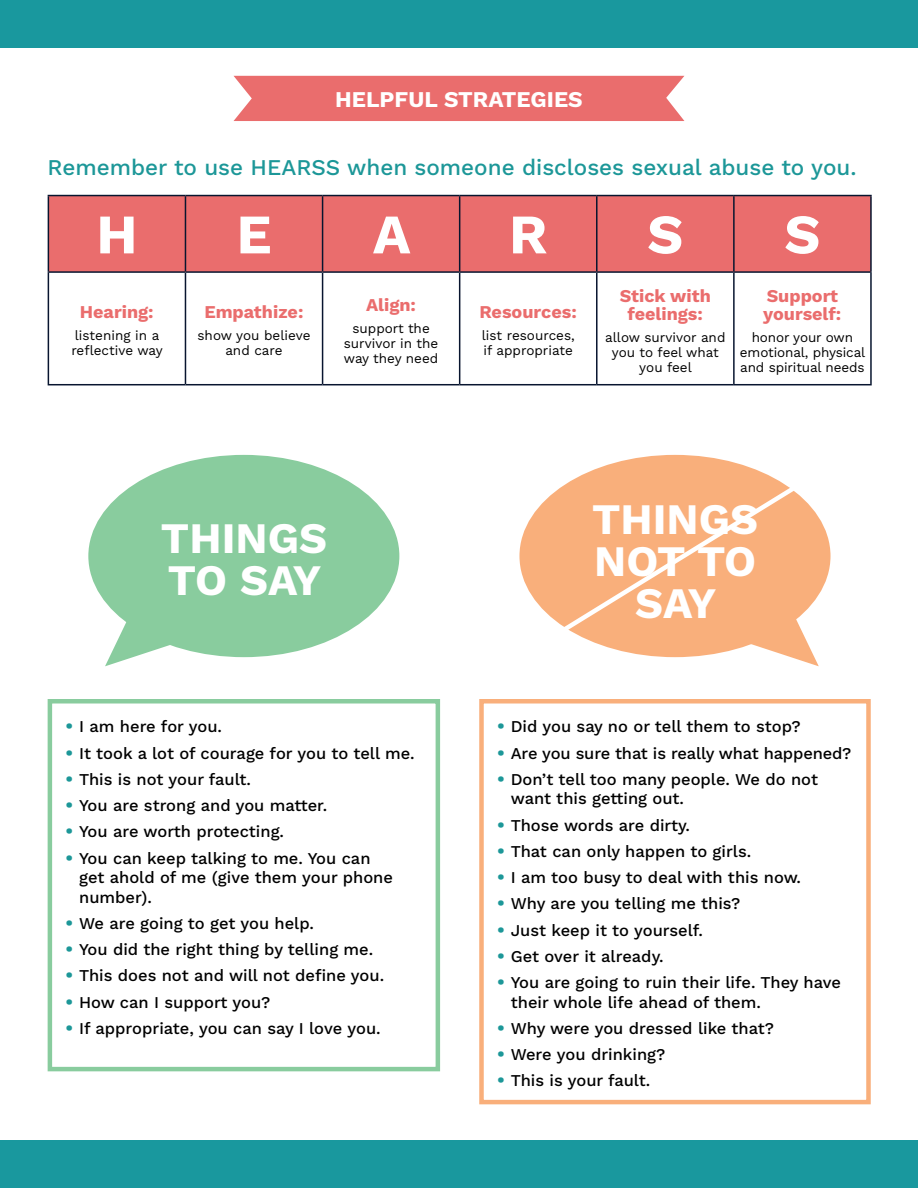
<style>
.page{position:relative;width:918px;height:1188px;background:#fff}
.page>*{position:absolute;margin:0;border:0;box-sizing:border-box;transform-origin:0 0}
.t1{font:700 55.8px "Work Sans";color:#fff}
.t2{font:700 43.5px/42px "Work Sans";color:#fff}
.t3{font:500 22.5px "Work Sans";color:#1c9798}
.t4{font:700 22.5px "Work Sans";color:#fff}
.t5{font:700 18px/18px "Work Sans";color:#ea6d6d;text-align:center}
.t6{font:500 16.5px/19.5px "Work Sans";color:#000}
.t7{font:13.5px/15px "Work Sans";color:#000;text-align:center}
.s1{font-weight:700;font-size:18px;color:#1c9798}
</style>
<div class="page">
<div style="left:48px;top:699px;width:392px;height:372px;border:4px solid #89cc9e"></div>
<div style="left:479px;top:699px;width:392px;height:405px;border:4px solid #f9af7b"></div>
<div style="left:0;top:1141px;width:918px;height:47px;background:#19989e"></div>
<div style="left:0;top:0;width:918px;height:47px;background:#19989e"></div>
<div style="left:49px;top:196px;width:821px;height:75px;background:#ea6d6d"></div>
<svg style="left:49px;top:273px;width:412px;height:111px"></svg>
<hr style="left:48px;top:195px;width:137px;height:1px;background:#08152f">
<hr style="left:48px;top:196px;width:1px;height:75px;background:#08152f">
<hr style="left:185px;top:195px;width:138px;height:1px;background:#08152f">
<hr style="left:185px;top:196px;width:1px;height:75px;background:#08152f">
<hr style="left:323px;top:195px;width:137px;height:1px;background:#08152f">
<hr style="left:322px;top:196px;width:1px;height:75px;background:#08152f">
<hr style="left:460px;top:195px;width:137px;height:1px;background:#08152f">
<hr style="left:459px;top:196px;width:1px;height:75px;background:#08152f">
<hr style="left:597px;top:195px;width:137px;height:1px;background:#08152f">
<hr style="left:596px;top:196px;width:2px;height:75px;background:#08152f">
<hr style="left:734px;top:195px;width:138px;height:1px;background:#08152f">
<hr style="left:733px;top:196px;width:2px;height:75px;background:#08152f">
<hr style="left:870px;top:196px;width:2px;height:75px;background:#08152f">
<hr style="left:48px;top:271px;width:137px;height:2px;background:#08152f">
<hr style="left:48px;top:273px;width:1px;height:111px;background:#08152f">
<hr style="left:185px;top:271px;width:138px;height:2px;background:#08152f">
<hr style="left:185px;top:273px;width:1px;height:111px;background:#08152f">
<hr style="left:323px;top:271px;width:137px;height:2px;background:#08152f">
<hr style="left:322px;top:273px;width:1px;height:111px;background:#08152f">
<hr style="left:460px;top:271px;width:137px;height:2px;background:#08152f">
<hr style="left:459px;top:273px;width:1px;height:111px;background:#08152f">
<hr style="left:597px;top:271px;width:137px;height:2px;background:#08152f">
<hr style="left:596px;top:273px;width:2px;height:111px;background:#08152f">
<hr style="left:734px;top:271px;width:138px;height:2px;background:#08152f">
<hr style="left:733px;top:273px;width:2px;height:111px;background:#08152f">
<hr style="left:870px;top:273px;width:2px;height:111px;background:#08152f">
<hr style="left:48px;top:384px;width:137px;height:1px;background:#08152f">
<hr style="left:185px;top:384px;width:138px;height:1px;background:#08152f">
<hr style="left:323px;top:384px;width:137px;height:1px;background:#08152f">
<hr style="left:460px;top:384px;width:137px;height:1px;background:#08152f">
<hr style="left:597px;top:384px;width:137px;height:1px;background:#08152f">
<hr style="left:734px;top:384px;width:138px;height:1px;background:#08152f">
<div style="left:88px;top:455px;width:311px;height:202px;background:#89cc9e;border-radius:50%"></div>
<svg style="left:105px;top:618px;width:86px;height:48px"></svg>
<div style="left:519px;top:455px;width:312px;height:202px;background:#f9af7b;border-radius:50%"></div>
<svg style="left:733px;top:640px;width:86px;height:26px"></svg>
<svg style="left:551px;top:472px;width:266px;height:168px"></svg>
<div style="left:234px;top:76px;width:450px;height:45px;background:#ea6d6d"></div>
<p class="t4" style="left:335px;top:82px;width:249px">HELPFUL STRATEGIES</p>
<p class="t3" style="left:48px;top:151px;width:811px">Remember to use HEARSS when someone discloses sexual abuse to you.</p>
<h2 class="t1" style="left:96px;top:192px;width:43px">H</h2>
<h2 class="t1" style="left:236px;top:192px;width:37px">E</h2>
<h2 class="t1" style="left:373px;top:192px;width:39px">A</h2>
<h2 class="t1" style="left:509px;top:192px;width:40px">R</h2>
<h2 class="t1" style="left:647px;top:192px;width:37px">S</h2>
<h2 class="t1" style="left:784px;top:192px;width:37px">S</h2>
<p class="t5" style="left:80px;top:303px;width:75px">Hearing:</p>
<p class="t7" style="left:71px;top:327px;width:93px;text-align:left">listening in a reflective way</p>
<p class="t5" style="left:204px;top:303px;width:101px">Empathize:</p>
<p class="t7" style="left:198px;top:327px;width:114px">show you believe and care</p>
<p class="t5" style="left:366px;top:295px;width:51px">Align:</p>
<p class="t7" style="left:344px;top:320px;width:96px">support the survivor in the way they need</p>
<p class="t5" style="left:479px;top:303px;width:99px">Resources:</p>
<p class="t7" style="left:482px;top:327px;width:95px;text-align:left">list resources, if appropriate</p>
<p class="t5" style="left:620px;top:286px;width:93px">Stick with feelings:</p>
<p class="t7" style="left:605px;top:329px;width:122px">allow survivor and you to feel what you feel</p>
<p class="t5" style="left:763px;top:286px;width:80px;text-align:left">Support yourself:</p>
<p class="t7" style="left:740px;top:329px;width:127px">honor your own emotional, physical and spiritual needs</p>
<p class="t2" style="left:161px;top:516px;width:168px">THINGS<br>TO SAY</p>
<p class="t6" style="left:66px;top:716px;width:158px"><span class="s1">•</span> I am here for you.</p>
<p class="t6" style="left:66px;top:743px;width:351px"><span class="s1">•</span> It took a lot of courage for you to tell me.</p>
<p class="t6" style="left:66px;top:769px;width:187px"><span class="s1">•</span> This is not your fault.</p>
<p class="t6" style="left:66px;top:795px;width:263px"><span class="s1">•</span> You are strong and you matter.</p>
<p class="t6" style="left:66px;top:821px;width:220px"><span class="s1">•</span> You are worth protecting.</p>
<p class="t6" style="left:79px;top:848px;width:315px;text-indent:-14px"><span class="s1">•</span> You can keep talking to me. You can get ahold of me (give them your phone number).</p>
<p class="t6" style="left:66px;top:913px;width:250px"><span class="s1">•</span> We are going to get you help.</p>
<p class="t6" style="left:66px;top:939px;width:309px"><span class="s1">•</span> You did the right thing by telling me.</p>
<p class="t6" style="left:66px;top:965px;width:320px"><span class="s1">•</span> This does not and will not define you.</p>
<p class="t6" style="left:66px;top:992px;width:206px"><span class="s1">•</span> How can I support you?</p>
<p class="t6" style="left:66px;top:1018px;width:317px"><span class="s1">•</span> If appropriate, you can say I love you.</p>
<p class="t2" style="left:592px;top:497px;width:168px;text-align:center">THINGS<br>NOT TO<br>SAY</p>
<p class="t6" style="left:497px;top:716px;width:305px"><span class="s1">•</span> Did you say no or tell them to stop?</p>
<p class="t6" style="left:497px;top:743px;width:356px"><span class="s1">•</span> Are you sure that is really what happened?</p>
<p class="t6" style="left:511px;top:769px;width:309px;text-indent:-14px"><span class="s1">•</span> Don’t tell too many people. We do not want this getting out.</p>
<p class="t6" style="left:497px;top:815px;width:194px"><span class="s1">•</span> Those words are dirty.</p>
<p class="t6" style="left:497px;top:841px;width:256px"><span class="s1">•</span> That can only happen to girls.</p>
<p class="t6" style="left:497px;top:867px;width:305px"><span class="s1">•</span> I am too busy to deal with this now.</p>
<p class="t6" style="left:497px;top:893px;width:245px"><span class="s1">•</span> Why are you telling me this?</p>
<p class="t6" style="left:497px;top:920px;width:207px"><span class="s1">•</span> Just keep it to yourself.</p>
<p class="t6" style="left:497px;top:946px;width:168px"><span class="s1">•</span> Get over it already.</p>
<p class="t6" style="left:511px;top:972px;width:332px;text-indent:-14px"><span class="s1">•</span> You are going to ruin their life. They have their whole life ahead of them.</p>
<p class="t6" style="left:497px;top:1018px;width:278px"><span class="s1">•</span> Why were you dressed like that?</p>
<p class="t6" style="left:497px;top:1044px;width:170px"><span class="s1">•</span> Were you drinking?</p>
<p class="t6" style="left:497px;top:1070px;width:155px"><span class="s1">•</span> This is your fault.</p>
</div>
